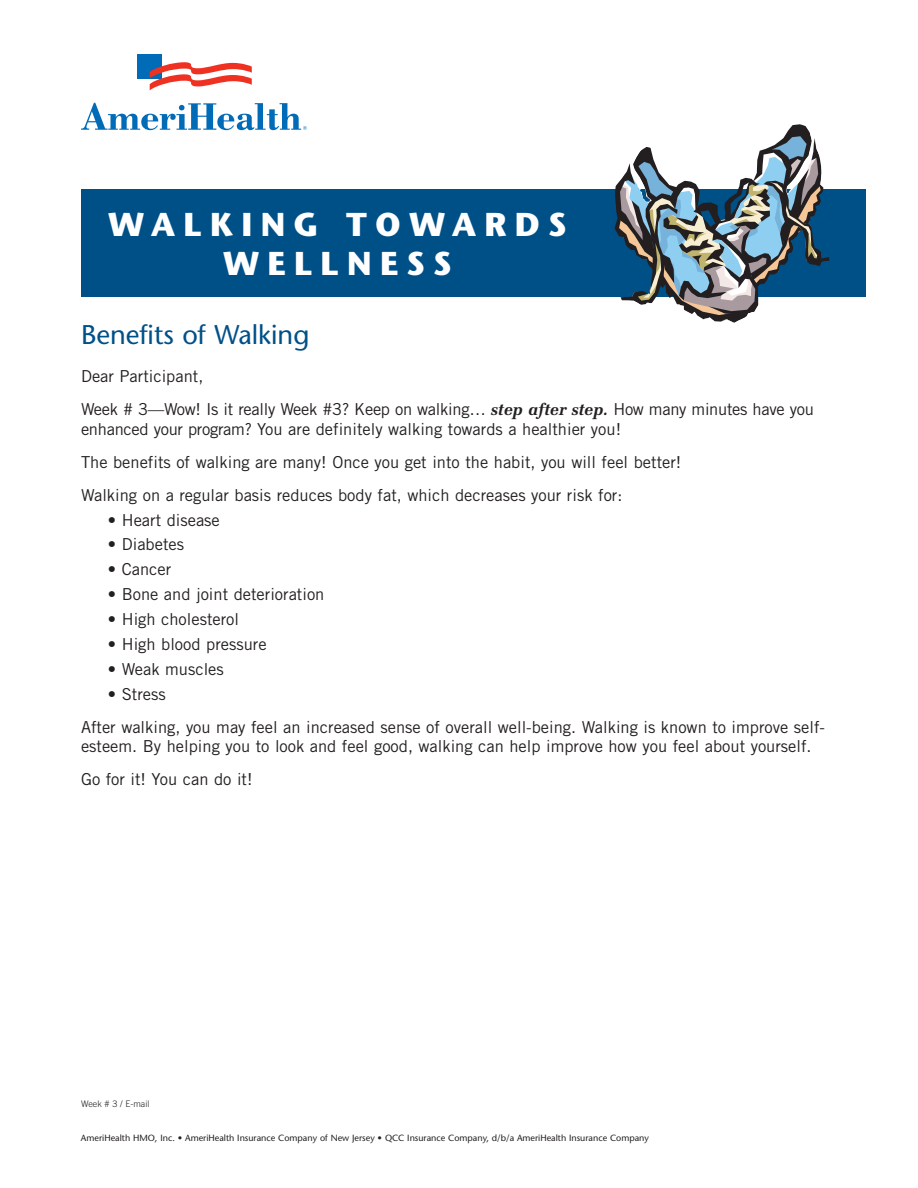
<style>
.page{position:relative;width:918px;height:1188px;background:#fff}
.page>*{position:absolute;margin:0;border:0;box-sizing:border-box;transform-origin:0 0}
.t1{font:700 33px/39px "Stone Sans";letter-spacing:.25em;color:#fff;text-align:center}
.t2{font:27px "Stone Sans";color:#005088}
.t3{font:16.5px/33px "Trade Gothic";color:#231f20}
.t4{font:9px "Stone Sans";color:#231f20}
.t5{font:300 9px "Trade Gothic";color:#231f20}
.s1{font-family:"Melior";font-weight:700;font-style:italic}
</style>
<div class="page">
<div style="left:81px;top:189px;width:784px;height:108px;background:#005088"></div>
<svg style="left:614px;top:124px;width:216px;height:199px"></svg>
<div style="left:138px;top:54px;width:24px;height:24px;background:#006bb6"></div>
<svg style="left:150px;top:62px;width:102px;height:28px"></svg>
<svg style="left:81px;top:103px;width:226px;height:27px"></svg>
<h1 class="t1" style="left:108px;top:205px;width:460px">WALKING TOWARDS<br>WELLNESS</h1>
<h2 class="t2" style="left:81px;top:319px;width:230px">Benefits of Walking</h2>
<p class="t3" style="left:81px;top:360px;width:734px">Dear Participant,<br>Week # 3—Wow! Is it really Week #3? Keep on walking… <span class="s1">step after step.</span> How many minutes have you</p>
<p class="t3" style="left:81px;top:412px;width:602px">enhanced your program? You are definitely walking towards a healthier you!<br>The benefits of walking are many! Once you get into the habit, you will feel better!<br>Walking on a regular basis reduces body fat, which decreases your risk for:</p>
<p class="t3" style="left:108px;top:503px;width:113px">• Heart disease</p>
<p class="t3" style="left:108px;top:528px;width:78px">• Diabetes</p>
<p class="t3" style="left:108px;top:553px;width:65px">• Cancer</p>
<p class="t3" style="left:108px;top:578px;width:218px">• Bone and joint deterioration</p>
<p class="t3" style="left:108px;top:603px;width:133px">• High cholesterol</p>
<p class="t3" style="left:108px;top:627px;width:160px">• High blood pressure</p>
<p class="t3" style="left:108px;top:652px;width:117px">• Weak muscles</p>
<p class="t3" style="left:81px;top:677px;width:746px;text-indent:27px">• Stress<br>After walking, you may feel an increased sense of overall well-being. Walking is known to improve self-</p>
<p class="t3" style="left:81px;top:730px;width:732px">esteem. By helping you to look and feel good, walking can help improve how you feel about yourself.<br>Go for it! You can do it!</p>
<p class="t5" style="left:81px;top:1098px;width:70px">Week # 3 / E-mail</p>
<p class="t4" style="left:81px;top:1132px;width:570px">AmeriHealth HMO, Inc. • AmeriHealth Insurance Company of New Jersey • QCC Insurance Company, d/b/a AmeriHealth Insurance Company</p>
</div>
